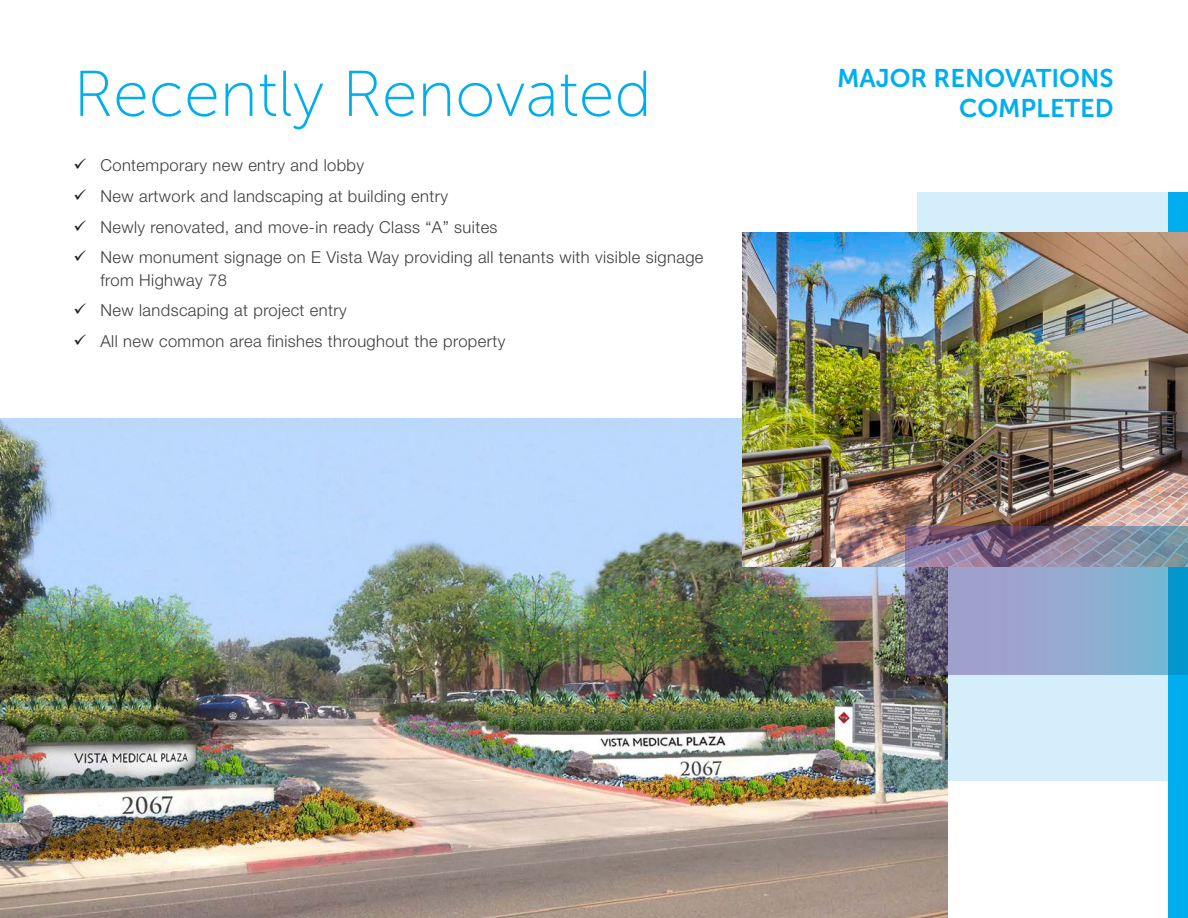
<style>
.page{position:relative;width:1188px;height:918px;background:#fff}
.page>*{position:absolute;margin:0;border:0;box-sizing:border-box;transform-origin:0 0}
._358_Header{font:64.5px "Museo Sans 100";color:#00aeef}
._358_Subhead{font:25.5px/30.6px "Museo Sans 700";color:#00aeef;text-align:right}
.t1{font:300 16.5px/22.5px "Helvetica Neue LT Std";letter-spacing:.025em;color:#3e3e3f}
</style>
<div class="page">
<div style="left:918px;top:192px;width:270px;height:589px;background:#d4effb"></div>
<div style="left:1168px;top:192px;width:20px;height:726px;background:#00aeef"></div>
<img style="left:0;top:418px;width:948px;height:500px">
<img style="left:743px;top:232px;width:445px;height:334px">
<svg style="left:905px;top:526px;width:283px;height:148px"></svg>
<p class="_358_Header" style="left:73px;top:60px;width:580px">Recently Renovated</p>
<p class="t1" style="left:100px;top:154px;width:265px">Contemporary new entry and lobby</p>
<p class="t1" style="left:100px;top:184px;width:349px">New artwork and landscaping at building entry</p>
<p class="t1" style="left:100px;top:215px;width:399px">Newly renovated, and move-in ready Class “A” suites</p>
<p class="t1" style="left:100px;top:246px;width:605px">New monument signage on E Vista Way providing all tenants with visible signage from Highway 78</p>
<p class="t1" style="left:100px;top:299px;width:248px">New landscaping at project entry</p>
<p class="t1" style="left:100px;top:329px;width:406px">All new common area finishes throughout the property</p>
<p class="_358_Subhead" style="left:837px;top:63px;width:278px">MAJOR RENOVATIONS<br>COMPLETED</p>
</div>
